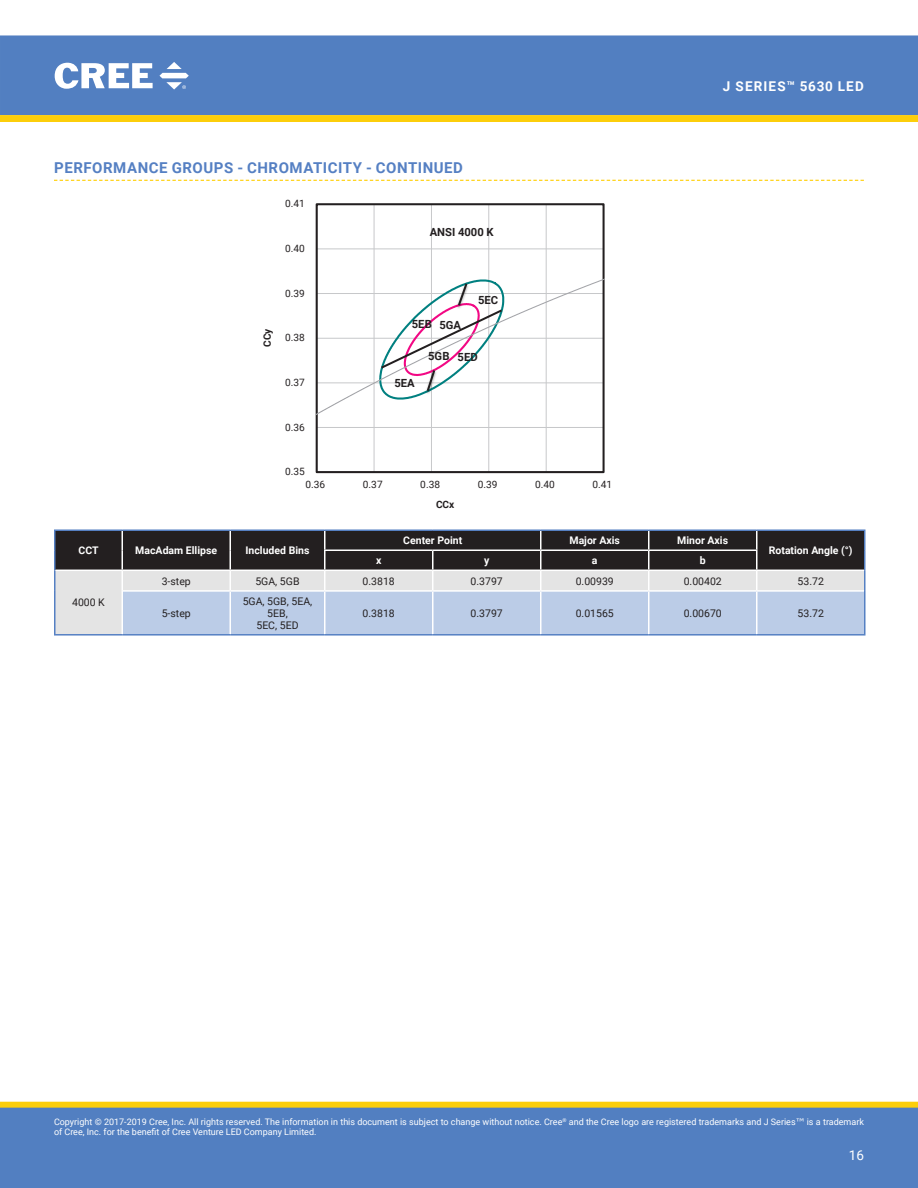
<style>
.page{position:relative;width:918px;height:1188px;background:#fff}
.page>*{position:absolute;margin:0;border:0;box-sizing:border-box;transform-origin:0 0}
.Section_heading_with{font:700 15px "Roboto";letter-spacing:.035em;color:#5580c3}
.t1{font:700 13.5px "Roboto";letter-spacing:.085em;color:#fff}
.t2{font:13.5px "Roboto";color:#fff}
.t3{font:700 11.25px "Roboto";color:#231f20}
.table_text_center{font:10.5px/12px "Roboto";color:#231f20;text-align:center}
.table_heading_center{font:700 10.5px "Roboto";color:#fff}
.t4{font:10.2px "Roboto";color:#231f20}
.t5{font:10.05px "Roboto";letter-spacing:.005em;color:#231f20}
.t6{font:700 10.05px "Roboto";letter-spacing:-.005em;color:#231f20}
.t7{font:9px/10.8px "Roboto";color:#fff}
.s1{font-family:"Verdana"}
</style>
<div class="page">
<div style="left:1px;top:36px;width:916px;height:78px;background:#527fc1"></div>
<div style="left:0;top:35px;width:918px;height:80px;border:1px solid #527fc1"></div>
<svg style="left:55px;top:63px;width:98px;height:26px"></svg>
<svg style="left:159px;top:62px;width:30px;height:28px"></svg>
<div style="left:1px;top:1102px;width:916px;height:6px;background:#fcce0b"></div>
<div style="left:0;top:1102px;width:918px;height:6px;border:1px solid #fcce0b"></div>
<div style="left:0;top:1108px;width:918px;height:80px;background:#527fc1"></div>
<svg style="left:0;top:115px;width:918px;height:7px;background:#fbce0d"></svg>
<svg style="left:54px;top:180px;width:810px;height:1px"></svg>
<hr style="left:54px;top:529px;width:68px;height:2px;background:#5580c3">
<hr style="left:122px;top:529px;width:108px;height:2px;background:#5580c3">
<hr style="left:230px;top:529px;width:95px;height:2px;background:#5580c3">
<hr style="left:325px;top:529px;width:108px;height:2px;background:#5580c3">
<hr style="left:433px;top:529px;width:108px;height:2px;background:#5580c3">
<hr style="left:541px;top:529px;width:108px;height:2px;background:#5580c3">
<hr style="left:649px;top:529px;width:108px;height:2px;background:#5580c3">
<hr style="left:757px;top:529px;width:109px;height:2px;background:#5580c3">
<hr style="left:54px;top:634px;width:68px;height:2px;background:#5580c3">
<hr style="left:122px;top:634px;width:108px;height:2px;background:#5580c3">
<hr style="left:230px;top:634px;width:95px;height:2px;background:#5580c3">
<hr style="left:325px;top:634px;width:108px;height:2px;background:#5580c3">
<hr style="left:433px;top:634px;width:108px;height:2px;background:#5580c3">
<hr style="left:541px;top:634px;width:108px;height:2px;background:#5580c3">
<hr style="left:649px;top:634px;width:108px;height:2px;background:#5580c3">
<hr style="left:757px;top:634px;width:109px;height:2px;background:#5580c3">
<svg style="left:54px;top:530px;width:812px;height:105px;background:#8c929e"></svg>
<hr style="left:122px;top:591px;width:1px;height:43px;background:#fff">
<hr style="left:230px;top:592px;width:1px;height:42px;background:#fff">
<hr style="left:324px;top:592px;width:2px;height:42px;background:#fff">
<hr style="left:432px;top:592px;width:2px;height:42px;background:#fff">
<hr style="left:540px;top:592px;width:2px;height:42px;background:#fff">
<hr style="left:648px;top:592px;width:2px;height:42px;background:#fff">
<hr style="left:756px;top:592px;width:2px;height:42px;background:#fff">
<hr style="left:123px;top:590px;width:107px;height:2px;background:#fff">
<hr style="left:230px;top:590px;width:95px;height:2px;background:#fff">
<hr style="left:325px;top:590px;width:108px;height:2px;background:#fff">
<hr style="left:433px;top:590px;width:108px;height:2px;background:#fff">
<hr style="left:541px;top:590px;width:108px;height:2px;background:#fff">
<hr style="left:649px;top:590px;width:108px;height:2px;background:#fff">
<hr style="left:757px;top:590px;width:107px;height:2px;background:#fff">
<hr style="left:316px;top:204px;width:1px;height:268px;background:#231f20">
<svg style="left:317px;top:204px;width:287px;height:269px"></svg>
<svg style="left:378px;top:278px;width:127px;height:123px"></svg>
<p class="Section_heading_with" style="left:54px;top:157px;width:410px">PERFORMANCE GROUPS - CHROMATICITY - CONTINUED</p>
<p class="t5" style="left:285px;top:197px;width:21px">0.41</p>
<p class="t5" style="left:285px;top:241px;width:21px">0.40</p>
<p class="t5" style="left:285px;top:286px;width:21px">0.39</p>
<p class="t6" style="left:260px;top:347px;width:20px;rotate:-90deg">CCy</p>
<p class="t5" style="left:285px;top:331px;width:21px">0.38</p>
<p class="t4" style="left:285px;top:375px;width:21px">0.37</p>
<p class="t5" style="left:285px;top:420px;width:21px">0.36</p>
<p class="t3" style="left:430px;top:224px;width:65px">ANSI 4000 K</p>
<p class="t3" style="left:478px;top:293px;width:22px">5EC</p>
<p class="t3" style="left:412px;top:316px;width:21px">5EB</p>
<p class="t3" style="left:440px;top:317px;width:23px">5GA</p>
<p class="t3" style="left:428px;top:348px;width:23px">5GB</p>
<p class="t3" style="left:458px;top:349px;width:22px">5ED</p>
<p class="t3" style="left:394px;top:375px;width:22px">5EA</p>
<p class="t5" style="left:285px;top:465px;width:21px">0.35</p>
<p class="t5" style="left:306px;top:478px;width:21px">0.36</p>
<p class="t5" style="left:363px;top:478px;width:21px">0.37</p>
<p class="t5" style="left:420px;top:478px;width:21px">0.38</p>
<p class="t5" style="left:478px;top:478px;width:21px">0.39</p>
<p class="t5" style="left:535px;top:478px;width:21px">0.40</p>
<p class="t5" style="left:592px;top:478px;width:21px">0.41</p>
<p class="t6" style="left:436px;top:497px;width:20px">CCx</p>
<h2 class="t1" style="left:723px;top:77px;width:142px">J SERIES™ 5630 LED</h2>
<p class="table_heading_center" style="left:79px;top:543px;width:22px">CCT</p>
<p class="table_heading_center" style="left:135px;top:543px;width:83px">MacAdam Ellipse</p>
<p class="table_heading_center" style="left:246px;top:543px;width:65px">Included Bins</p>
<p class="table_heading_center" style="left:403px;top:533px;width:60px">Center Point</p>
<p class="table_heading_center" style="left:569px;top:533px;width:52px">Major Axis</p>
<p class="table_heading_center" style="left:677px;top:533px;width:52px">Minor Axis</p>
<p class="table_heading_center" style="left:376px;top:553px;width:7px">x</p>
<p class="table_heading_center" style="left:484px;top:553px;width:7px">y</p>
<p class="table_heading_center" style="left:592px;top:553px;width:7px">a</p>
<p class="table_heading_center" style="left:700px;top:553px;width:7px">b</p>
<p class="table_heading_center" style="left:769px;top:543px;width:85px">Rotation Angle (°)</p>
<p class="table_text_center" style="left:72px;top:596px;width:34px">4000 K</p>
<p class="table_text_center" style="left:162px;top:574px;width:31px">3-step</p>
<p class="table_text_center" style="left:255px;top:574px;width:46px">5GA, 5GB</p>
<p class="table_text_center" style="left:363px;top:574px;width:34px">0.3818</p>
<p class="table_text_center" style="left:471px;top:574px;width:34px">0.3797</p>
<p class="table_text_center" style="left:576px;top:574px;width:40px">0.00939</p>
<p class="table_text_center" style="left:684px;top:574px;width:40px">0.00402</p>
<p class="table_text_center" style="left:798px;top:574px;width:28px">53.72</p>
<p class="table_text_center" style="left:162px;top:607px;width:31px">5-step</p>
<p class="table_text_center" style="left:243px;top:595px;width:71px">5GA, 5GB, 5EA,<br>5EB,</p>
<p class="table_text_center" style="left:256px;top:619px;width:44px">5EC, 5ED</p>
<p class="table_text_center" style="left:363px;top:607px;width:34px">0.3818</p>
<p class="table_text_center" style="left:471px;top:607px;width:34px">0.3797</p>
<p class="table_text_center" style="left:576px;top:607px;width:40px">0.01565</p>
<p class="table_text_center" style="left:684px;top:607px;width:40px">0.00670</p>
<p class="table_text_center" style="left:798px;top:607px;width:28px">53.72</p>
<p class="t7" style="left:54px;top:1116px;width:812px">Copyright © 2017-2019 Cree, Inc. All rights reserved. The information in this document is subject to change without notice. Cree<sup>®</sup> and the Cree logo are registered trademarks and J Series<span class="s1">™</span> is a trademark of Cree, Inc. for the benefit of Cree Venture LED Company Limited.</p>
<h2 class="t2" style="left:849px;top:1145px;width:17px">16</h2>
</div>
